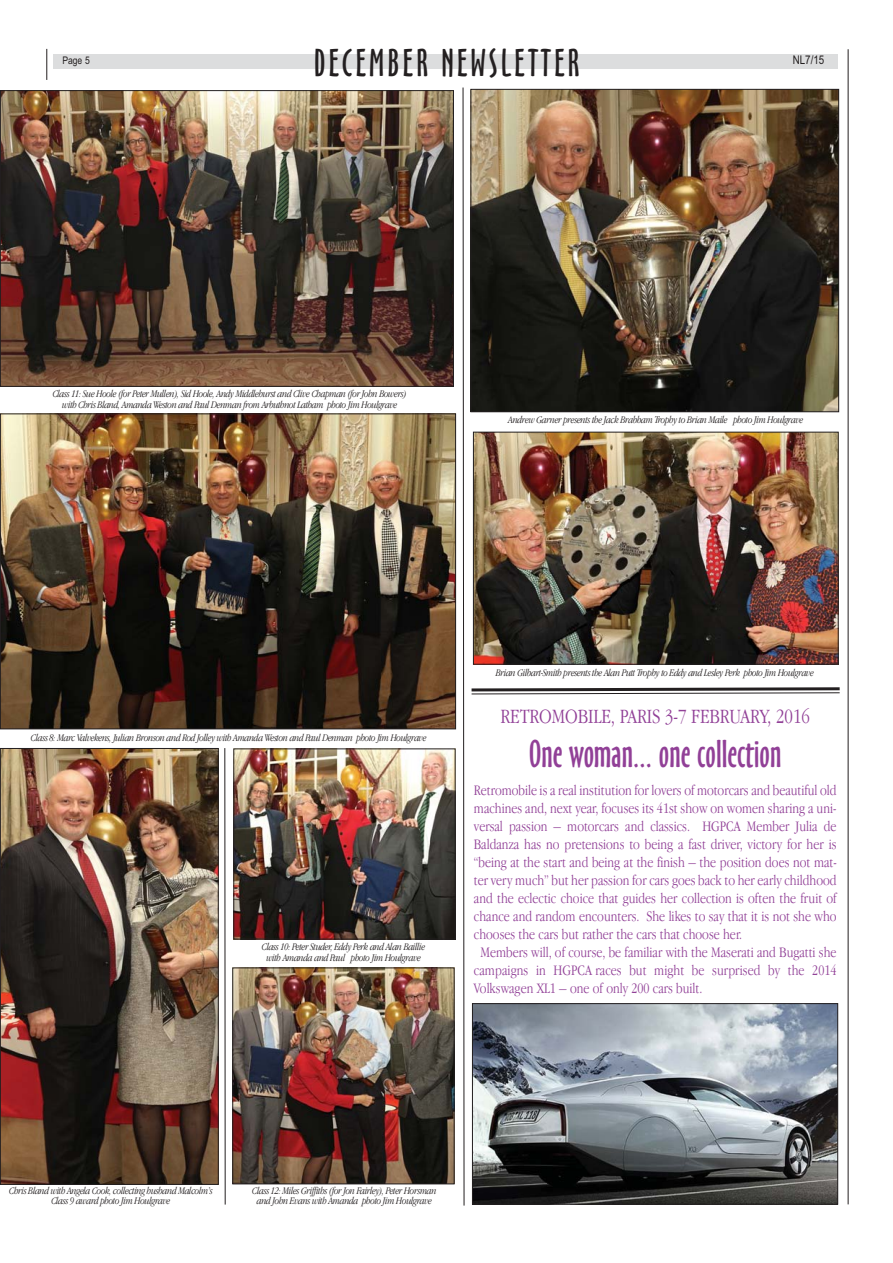
<style>
.page{position:relative;width:893px;height:1263px;background:#fff}
.page>*{position:absolute;margin:0;border:0;box-sizing:border-box;transform-origin:0 0}
.t1{font:36px "Oz Handicraft BT";color:#914097}
.t2{font:36px "Oz Handicraft BT";letter-spacing:.09em;color:#231f20}
.t3{font:300 condensed 21px "Garamond IT Cby BT";color:#914097}
.t4{font:300 condensed 15px "Garamond IT Cby BT";color:#914097}
.t5{font:12px "Arial Narrow";color:#231f20}
.t6{font:italic 300 condensed 10.5px/10.5px "Garamond IT Cby BT";letter-spacing:-.03em;color:#231f20;text-align:center}
.t7{font:10.5px "Arial Narrow";color:#231f20}
</style>
<div class="page">
<div style="left:54px;top:54px;width:784px;height:15px;background:#dcddde"></div>
<hr style="left:848px;top:49px;width:1px;height:1155px;background:#231f20">
<img style="left:2px;top:750px;width:215px;height:433px">
<div style="left:0;top:748px;width:219px;height:437px;border:1px solid #231f20"></div>
<img style="left:2px;top:415px;width:452px;height:312px">
<div style="left:0;top:413px;width:456px;height:316px;border:1px solid #231f20"></div>
<img style="left:2px;top:92px;width:450px;height:293px">
<div style="left:0;top:90px;width:454px;height:297px;border:1px solid #231f20"></div>
<hr style="left:46px;top:49px;width:1px;height:31px;background:#231f20">
<img style="left:235px;top:750px;width:219px;height:187px">
<div style="left:233px;top:748px;width:223px;height:191px;border:1px solid #231f20"></div>
<img style="left:234px;top:969px;width:218px;height:213px">
<div style="left:232px;top:967px;width:222px;height:217px;border:1px solid #231f20"></div>
<hr style="left:224px;top:748px;width:2px;height:456px;background:#231f20">
<img style="left:462px;top:87px;width:378px;height:1119px">
<h1 class="t2" style="left:314px;top:42px;width:267px">DECEMBER NEWSLETTER</h1>
<p class="t7" style="left:62px;top:53px;width:29px">Page 5</p>
<p class="t5" style="left:793px;top:51px;width:33px">NL7/15</p>
<p class="t6" style="left:53px;top:389px;width:356px">Class 11: Sue Hoole (for Peter Mullen), Sid Hoole, Andy Middlehurst and Clive Chapman (for John Bowers) with Chris Bland, Amanda Weston and Paul Denman from Arbuthnot Latham photo Jim Houlgrave</p>
<p class="t6" style="left:508px;top:414px;width:297px">Andrew Garner presents the Jack Brabham Trophy to Brian Maile photo Jim Houlgrave</p>
<p class="t6" style="left:31px;top:732px;width:397px">Class 8: Marc Valvekens, Julian Bronson and Rod Jolley with Amanda Weston and Paul Denman photo Jim Houlgrave</p>
<p class="t6" style="left:262px;top:941px;width:165px">Class 10: Peter Studer, Eddy Perk and Alan Baillie with Amanda and Paul photo Jim Houlgrave</p>
<p class="t6" style="left:496px;top:667px;width:320px">Brian Gilbart-Smith presents the Alan Putt Trophy to Eddy and Lesley Perk photo Jim Houlgrave</p>
<h2 class="t3" style="left:501px;top:704px;width:311px">RETROMOBILE, PARIS 3-7 FEBRUARY, 2016</h2>
<h1 class="t1" style="left:529px;top:733px;width:254px">One woman... one collection</h1>
<p class="t4" style="left:474px;top:782px;width:364px">Retromobile is a real institution for lovers of motorcars and beautiful old</p>
<p class="t4" style="left:474px;top:800px;width:364px">machines and, next year, focuses its 41st show on women sharing a uni-</p>
<p class="t4" style="left:474px;top:818px;width:364px">versal passion – motorcars and classics. HGPCA Member Julia de</p>
<p class="t4" style="left:474px;top:836px;width:364px">Baldanza has no pretensions to being a fast driver, victory for her is</p>
<p class="t4" style="left:474px;top:854px;width:364px">“being at the start and being at the finish – the position does not mat-</p>
<p class="t4" style="left:474px;top:872px;width:364px">ter very much” but her passion for cars goes back to her early childhood</p>
<p class="t4" style="left:474px;top:890px;width:364px">and the eclectic choice that guides her collection is often the fruit of</p>
<p class="t4" style="left:474px;top:908px;width:364px">chance and random encounters. She likes to say that it is not she who</p>
<p class="t4" style="left:474px;top:926px;width:270px">chooses the cars but rather the cars that choose her.</p>
<p class="t4" style="left:481px;top:944px;width:358px">Members will, of course, be familiar with the Maserati and Bugatti she</p>
<p class="t4" style="left:474px;top:962px;width:364px">campaigns in HGPCA races but might be surprised by the 2014</p>
<p class="t4" style="left:474px;top:980px;width:230px">Volkswagen XL1 – one of only 200 cars built.</p>
<p class="t6" style="left:9px;top:1185px;width:205px">Chris Bland with Angela Cook, collecting husband Malcolm’s<br>Class 9 award photo Jim Houlgrave</p>
<p class="t6" style="left:252px;top:1185px;width:186px">Class 12: Miles Griffiths (for Jon Fairley), Peter Horsman and John Evans with Amanda photo Jim Houlgrave</p>
</div>
